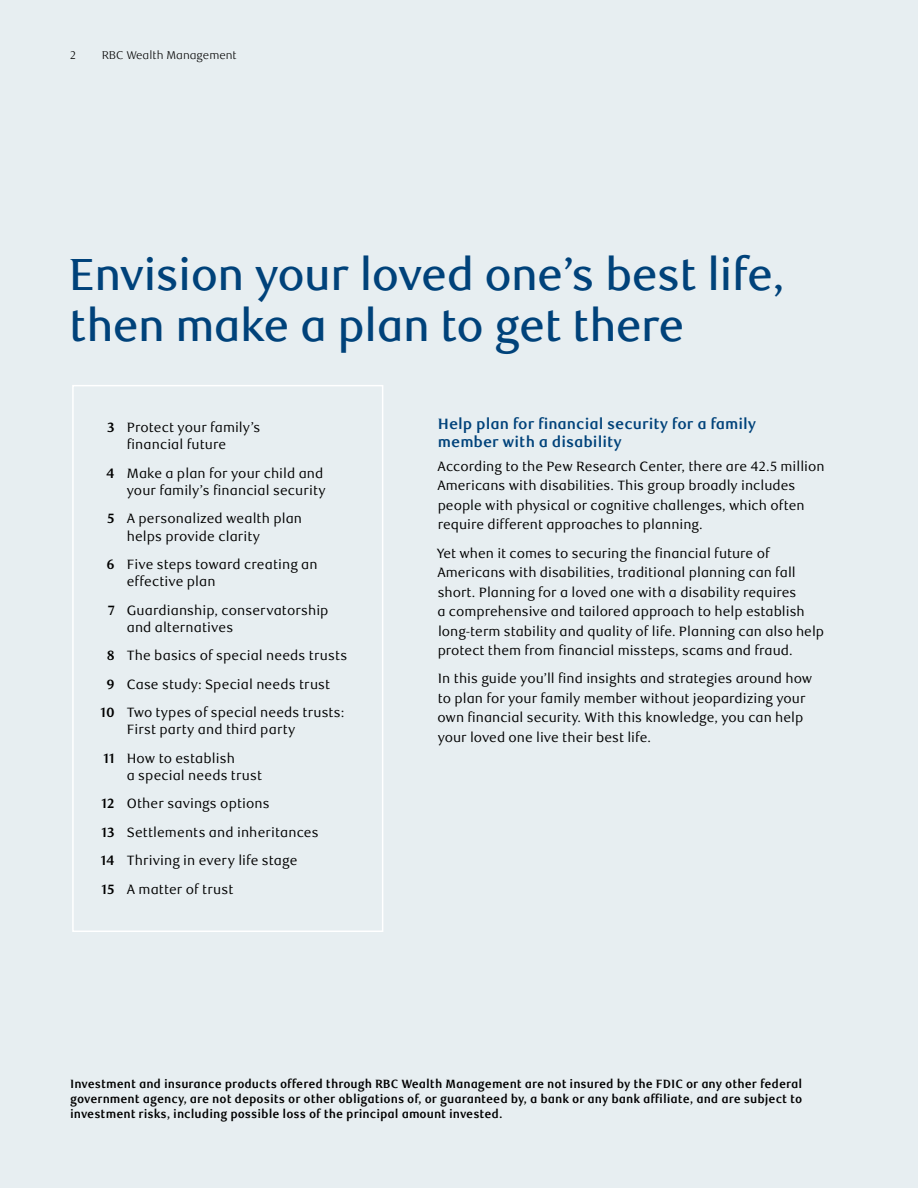
<style>
.page{position:relative;width:918px;height:1188px;background:#e7eef1}
.page>*{position:absolute;margin:0;border:0;box-sizing:border-box;transform-origin:0 0}
.TOC_hed__H2{font:500 45px/51px "RBC Display";color:#00427a}
.Blue_subhead_10_12__H3{font:700 15px/18px "RBC Text";color:#00427a}
.Body_9_13__P{font:13.5px/19.5px "RBC Text";color:#000}
.TOC_list__P{font:13.5px/17.2px "RBC Text";letter-spacing:.01em;color:#000}
.Inside_cover_disclosure__P{font:700 12px/15px "RBC Text Cond";color:#000;text-align:justify}
.t1{font:300 11.25px "RBC Text";color:#000}
.s1{font-weight:700}
</style>
<div class="page">
<div style="left:72px;top:385px;width:311px;height:547px;border:2px solid #fff"></div>
<p class="t1" style="left:70px;top:48px;width:7px">2</p>
<p class="t1" style="left:102px;top:48px;width:137px">RBC Wealth Management</p>
<h2 class="TOC_hed__H2" style="left:69px;top:250px;width:716px">Envision your loved one’s best life, then make a plan to get there</h2>
<p class="TOC_list__P" style="left:127px;top:419px;width:135px;text-indent:-20px"><span class="s1">3</span> Protect your family’s financial future</p>
<p class="TOC_list__P" style="left:106px;top:465px;width:221px;text-align:right"><span class="s1">4</span> Make a plan for your child and your family’s financial security</p>
<p class="TOC_list__P" style="left:127px;top:510px;width:177px;text-indent:-20px"><span class="s1">5</span> A personalized wealth plan helps provide clarity</p>
<p class="TOC_list__P" style="left:127px;top:556px;width:192px;text-indent:-20px"><span class="s1">6</span> Five steps toward creating an effective plan</p>
<p class="TOC_list__P" style="left:127px;top:602px;width:203px;text-indent:-19px"><span class="s1">7</span> Guardianship, conservatorship and alternatives</p>
<p class="TOC_list__P" style="left:107px;top:647px;width:242px"><span class="s1">8</span> The basics of special needs trusts</p>
<p class="TOC_list__P" style="left:107px;top:676px;width:225px"><span class="s1">9</span> Case study: Special needs trust</p>
<p class="TOC_list__P" style="left:127px;top:704px;width:219px;text-indent:-26px"><span class="s1">10</span> Two types of special needs trusts:<br>First party and third party</p>
<p class="TOC_list__P" style="left:127px;top:750px;width:137px;text-indent:-23px"><span class="s1">11</span> How to establish<br>a special needs trust</p>
<p class="TOC_list__P" style="left:102px;top:796px;width:170px"><span class="s1">12</span> Other savings options</p>
<p class="TOC_list__P" style="left:101px;top:824px;width:219px"><span class="s1">13</span> Settlements and inheritances</p>
<p class="TOC_list__P" style="left:101px;top:852px;width:198px"><span class="s1">14</span> Thriving in every life stage</p>
<p class="TOC_list__P" style="left:102px;top:881px;width:133px"><span class="s1">15</span> A matter of trust</p>
<h3 class="Blue_subhead_10_12__H3" style="left:438px;top:415px;width:320px">Help plan for financial security for a family member with a disability</h3>
<p class="Body_9_13__P" style="left:438px;top:457px;width:389px">According to the Pew Research Center, there are 42.5 million Americans with disabilities. This group broadly includes people with physical or cognitive challenges, which often require different approaches to planning.</p>
<p class="Body_9_13__P" style="left:437px;top:543px;width:389px">Yet when it comes to securing the financial future of Americans with disabilities, traditional planning can fall short. Planning for a loved one with a disability requires<br>a comprehensive and tailored approach to help establish long-term stability and quality of life. Planning can also help protect them from financial missteps, scams and fraud.</p>
<p class="Body_9_13__P" style="left:437px;top:669px;width:376px">In this guide you’ll find insights and strategies around how to plan for your family member without jeopardizing your own financial security. With this knowledge, you can help your loved one live their best life.</p>
<p class="Inside_cover_disclosure__P" style="left:70px;top:1076px;width:734px">Investment and insurance products offered through RBC Wealth Management are not insured by the FDIC or any other federal government agency, are not deposits or other obligations of, or guaranteed by, a bank or any bank affiliate, and are subject to investment risks, including possible loss of the principal amount invested.</p>
</div>
